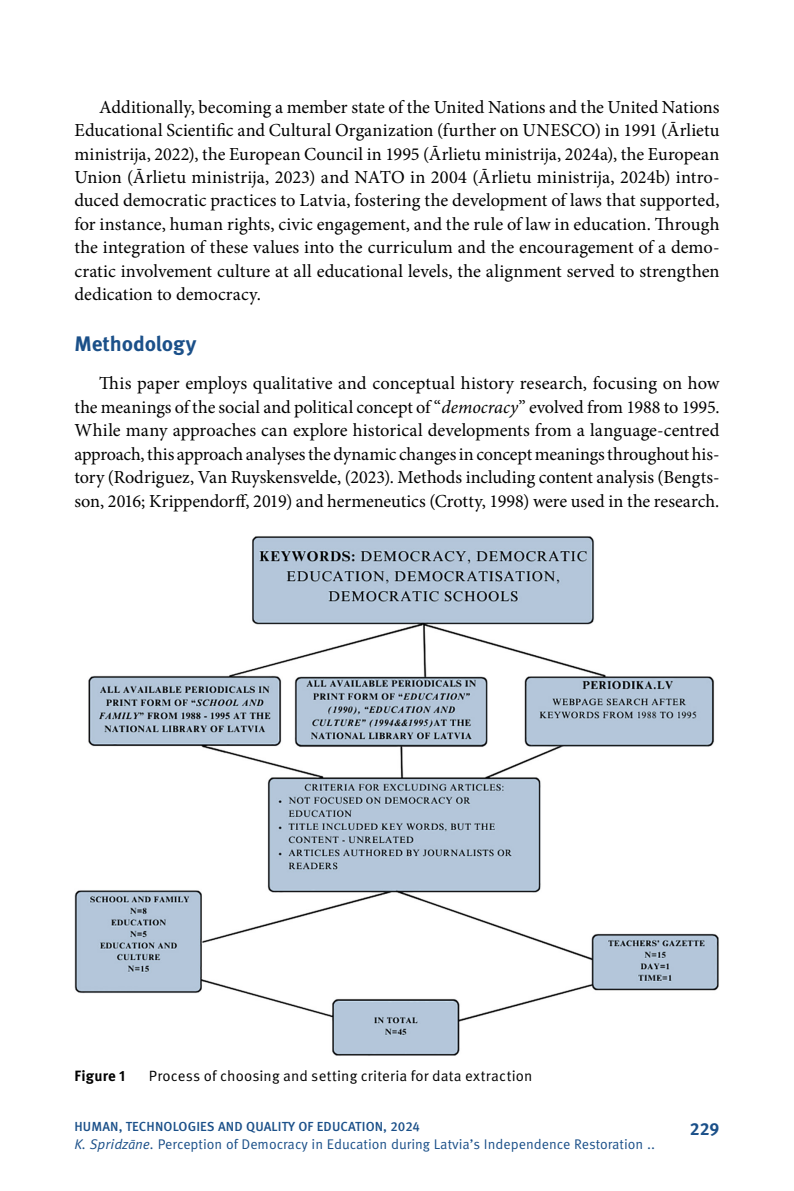
<style>
.page{position:relative;width:794px;height:1191px;background:#fff}
.page>*{position:absolute;margin:0;border:0;box-sizing:border-box;transform-origin:0 0}
.Virsraksts_1{font:700 21px "Meta Pro";letter-spacing:-.005em;color:#1b5089}
.Pamatteksts{font:18.38px/23.4px "Minion Pro";color:#000;text-align:justify}
.t1{font:700 17.5px "Meta Pro";color:#1b5089}
.Attels_paraksts{font:14.88px "Meta Pro";letter-spacing:.01em;color:#000}
.Attels_paraksts-2{font:700 14.88px "Meta Pro";letter-spacing:.01em;color:#000}
.t2{font:14px "Meta Pro";color:#1b5089}
.t3{font:500 13.12px "Meta Pro";letter-spacing:.01em;color:#1b5089}
.s1{font-style:italic}
</style>
<div class="page">
<img style="left:74px;top:536px;width:645px;height:520px">
<p class="Pamatteksts" style="left:74px;top:95px;width:646px;text-indent:25px">Additionally, becoming a member state of the United Nations and the United Nations Educational Scientific and Cultural Organization (further on UNESCO) in 1991 (Ārlietu ministrija, 2022), the European Council in 1995 (Ārlietu ministrija, 2024a), the European Union (Ārlietu ministrija, 2023) and NATO in 2004 (Ārlietu ministrija, 2024b) intro&shy;duced democratic practices to Latvia, fostering the development of laws that supported, for instance, human rights, civic engagement, and the rule of law in education. Through the integration of these values into the curriculum and the encouragement of a demo&shy;cratic involvement culture at all educational levels, the alignment served to strengthen dedication to democracy.</p>
<p class="Virsraksts_1" style="left:74px;top:330px;width:124px">Methodology</p>
<p class="Pamatteksts" style="left:74px;top:372px;width:646px;text-indent:25px">This paper employs qualitative and conceptual history research, focusing on how the meanings of the social and political concept of “<span class="s1">democracy</span>” evolved from 1988 to 1995.<br>While many approaches can explore historical developments from a language-centred approach, this approach analyses the dynamic changes in concept meanings throughout his&shy;tory (Rodriguez, Van Ruyskensvelde, (2023). Methods including content analysis (Bengts&shy;son, 2016; Krippendorff, 2019) and hermeneutics (Crotty, 1998) were used in the research.</p>
<p class="Attels_paraksts-2" style="left:74px;top:1066px;width:53px">Figure 1</p>
<p class="Attels_paraksts" style="left:149px;top:1066px;width:385px">Process of choosing and setting criteria for data extraction</p>
<p class="t3" style="left:74px;top:1118px;width:347px">HUMAN, TECHNOLOGIES AND QUALITY OF EDUCATION, 2024</p>
<p class="t2" style="left:74px;top:1135px;width:582px"><span class="s1">K. Spridzāne.</span> Perception of Democracy in Education during Latvia’s Independence Restoration ..</p>
<p class="t1" style="left:690px;top:1117px;width:31px">229</p>
</div>
